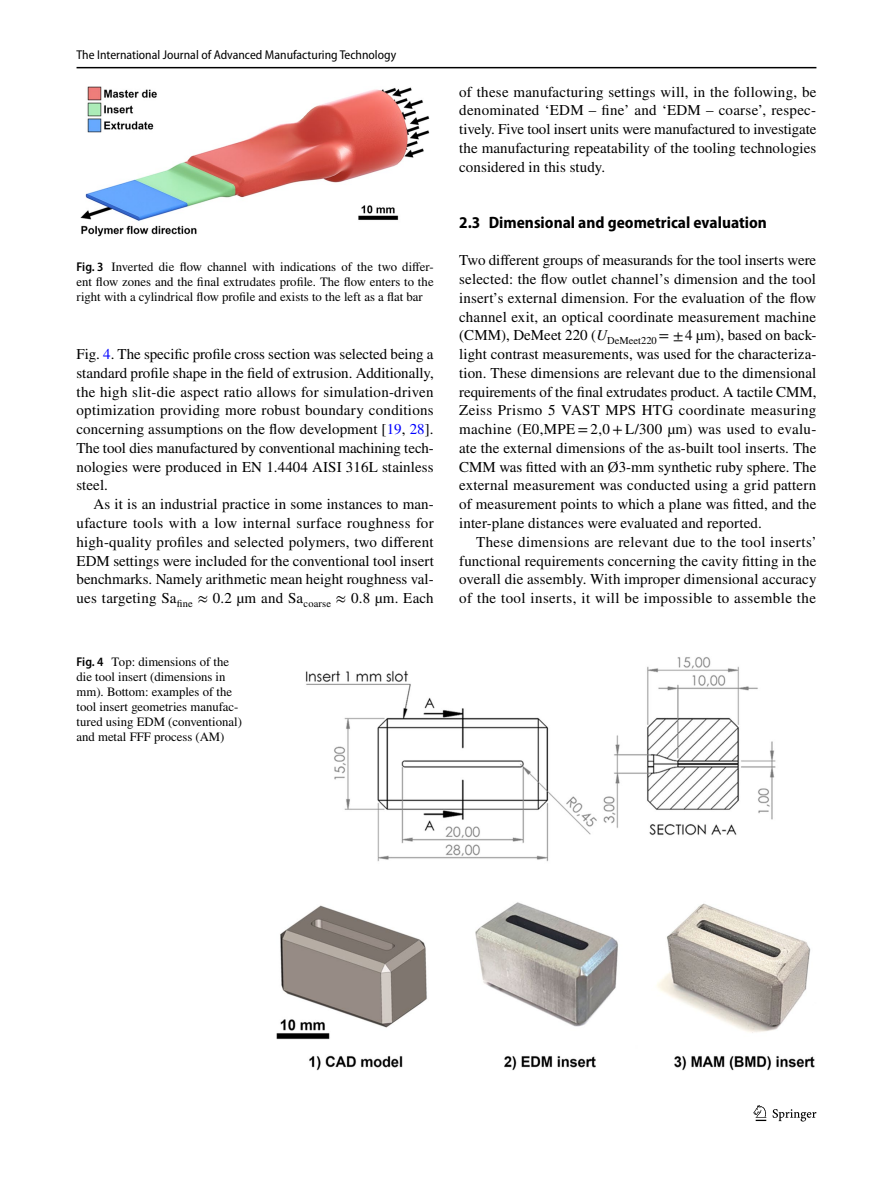
<style>
.page{position:relative;width:893px;height:1187px;background:#fff}
.page>*{position:absolute;margin:0;border:0;box-sizing:border-box;transform-origin:0 0}
.t1{font:700 semi-condensed 16.5px "Myriad Pro";color:#000}
.t2{font:15px/18.8px "STIX";letter-spacing:.005em;color:#000;text-align:justify}
.t3{font:12.75px/15px "STIX";color:#000;text-align:justify}
.t4{font:semi-condensed 12.75px "Myriad Pro";color:#000}
.s1{font-family:"Myriad Pro";font-weight:600;font-stretch:semi-condensed}
.s2{color:#00f}
.s3{font-style:italic}
</style>
<div class="page">
<hr style="left:77px;top:67px;width:739px;height:1px;background:#000">
<svg style="left:753px;top:1105px;width:13px;height:15px"></svg>
<svg style="left:773px;top:1109px;width:43px;height:12px"></svg>
<img style="left:81px;top:87px;width:348px;height:149px">
<img style="left:276px;top:657px;width:539px;height:413px">
<p class="t4" style="left:77px;top:48px;width:321px">The International Journal of Advanced Manufacturing Technology</p>
<p class="t3" style="left:77px;top:260px;width:359px"><span class="s1">Fig. 3</span> Inverted die flow channel with indications of the two differ&shy;ent flow zones and the final extrudates profile. The flow enters to the right with a cylindrical flow profile and exists to the left as a flat bar</p>
<p class="t2" style="left:77px;top:346px;width:359px">Fig. <span class="s2">4</span>. The specific profile cross section was selected being a standard profile shape in the field of extrusion. Additionally, the high slit-die aspect ratio allows for simulation-driven optimization providing more robust boundary conditions concerning assumptions on the flow development [<span class="s2">19</span>, <span class="s2">28</span>].<br>The tool dies manufactured by conventional machining tech&shy;nologies were produced in EN 1.4404 AISI 316L stainless steel.</p>
<p class="t2" style="left:77px;top:496px;width:359px;text-indent:17px">As it is an industrial practice in some instances to man&shy;ufacture tools with a low internal surface roughness for high-quality profiles and selected polymers, two different EDM settings were included for the conventional tool insert benchmarks. Namely arithmetic mean height roughness val&shy;ues targeting Sa<sub>fine</sub> ≈ 0.2 µm and Sa<sub>coarse</sub> ≈ 0.8 µm. Each</p>
<p class="t3" style="left:77px;top:654px;width:167px;text-align:left"><span class="s1">Fig. 4</span> Top: dimensions of the die tool insert (dimensions in mm). Bottom: examples of the tool insert geometries manufac&shy;tured using EDM (conventional) and metal FFF process (AM)</p>
<p class="t2" style="left:459px;top:83px;width:359px">of these manufacturing settings will, in the following, be denominated ‘EDM – fine’ and ‘EDM – coarse’, respec&shy;tively. Five tool insert units were manufactured to investigate the manufacturing repeatability of the tooling technologies considered in this study.</p>
<p class="t1" style="left:459px;top:213px;width:309px">2.3 Dimensional and geometrical evaluation</p>
<p class="t2" style="left:459px;top:252px;width:359px">Two different groups of measurands for the tool inserts were selected: the flow outlet channel’s dimension and the tool insert’s external dimension. For the evaluation of the flow channel exit, an optical coordinate measurement machine (CMM), DeMeet 220 (<span class="s3">U</span><sub>DeMeet220</sub> = ±4 µm), based on back&shy;light contrast measurements, was used for the characteriza&shy;tion. These dimensions are relevant due to the dimensional requirements of the final extrudates product. A tactile CMM, Zeiss Prismo 5 VAST MPS HTG coordinate measuring machine (E0,MPE=2,0+L/300 µm) was used to evalu&shy;ate the external dimensions of the as-built tool inserts. The CMM was fitted with an Ø3-mm synthetic ruby sphere. The external measurement was conducted using a grid pattern of measurement points to which a plane was fitted, and the inter-plane distances were evaluated and reported.</p>
<p class="t2" style="left:459px;top:533px;width:359px;text-indent:17px">These dimensions are relevant due to the tool inserts’ functional requirements concerning the cavity fitting in the overall die assembly. With improper dimensional accuracy of the tool inserts, it will be impossible to assemble the</p>
</div>
